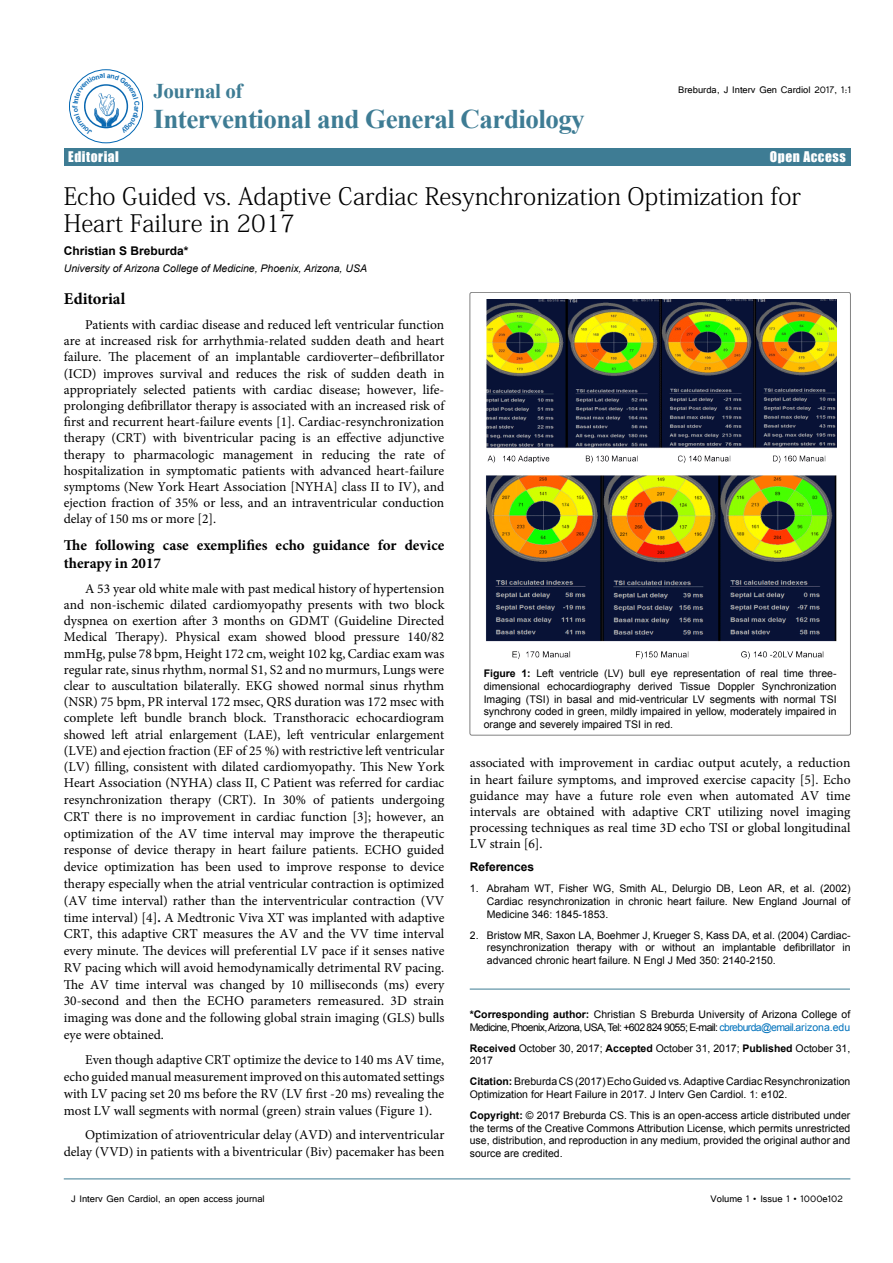
<style>
.page{position:relative;width:893px;height:1263px;background:#fff}
.page>*{position:absolute;margin:0;border:0;box-sizing:border-box;transform-origin:0 0}
.t1{font:700 27px "Times New Roman";letter-spacing:-.02em;color:#3e7c94}
.t2{font:24px/27px "Adobe Fangsong Std";color:#000}
.t3{font:700 21px "Times New Roman";letter-spacing:-.02em;color:#3e7c94}
.t4{font:16.5px "Impact";letter-spacing:.04em;color:#fff}
.t5{font:700 16.5px "Minion Pro";color:#000}
.t6{font:700 15px/18px "Minion Pro";color:#000}
.t7{font:13.5px/16.5px "Minion Pro";color:#000;text-align:justify}
.t8{font:13.5px "Impact";letter-spacing:.04em;color:#fff}
.t9{font:12px "Tunga";color:#000}
.t10{font:700 12px "Arial";color:#000}
.t11{font:10.5px/12.6px "Arial";color:#000;text-align:justify}
.t12{font:italic 10.5px "Arial";color:#000}
.s1{font-weight:700}
.s2{color:#0072bc}
</style>
<div class="page">
<div style="left:64px;top:148px;width:786px;height:17px;background:#3e7c94"></div>
<svg style="left:69px;top:70px;width:74px;height:73px"></svg>
<div style="left:69px;top:69px;width:74px;height:74px;border:1px solid #0066b3;border-radius:50%"></div>
<hr style="left:64px;top:1179px;width:786px;height:1px;background:#3e7c94">
<hr style="left:470px;top:989px;width:380px;height:1px;background:#3e7c94">
<img style="left:486px;top:300px;width:351px;height:359px">
<svg style="left:73px;top:73px;width:67px;height:62px"></svg>
<h3 class="t3" style="left:153px;top:77px;width:90px">Journal of</h3>
<h1 class="t1" style="left:153px;top:101px;width:433px">Interventional and General Cardiology</h1>
<p class="t9" style="left:678px;top:82px;width:174px">Breburda, J Interv Gen Cardiol 2017, 1:1</p>
<p class="t4" style="left:753px;top:140px;width:94px">Open Access</p>
<p class="t8" style="left:68px;top:146px;width:52px">Editorial</p>
<p class="t8" style="left:770px;top:146px;width:77px">Open Access</p>
<h2 class="t2" style="left:64px;top:183px;width:739px">Echo Guided vs. Adaptive Cardiac Resynchronization Optimization for<br>Heart Failure in 2017</h2>
<p class="t10" style="left:64px;top:243px;width:126px">Christian S Breburda*</p>
<p class="t12" style="left:64px;top:261px;width:305px">University of Arizona College of Medicine, Phoenix, Arizona, USA</p>
<p class="t5" style="left:64px;top:287px;width:63px">Editorial</p>
<p class="t7" style="left:64px;top:317px;width:382px;text-indent:21px">Patients with cardiac disease and reduced left ventricular function are at increased risk for arrhythmia-related sudden death and heart failure. The placement of an implantable cardioverter–defibrillator (ICD) improves survival and reduces the risk of sudden death in appropriately selected patients with cardiac disease; however, life&shy;prolonging defibrillator therapy is associated with an increased risk of first and recurrent heart-failure events [1]. Cardiac-resynchronization therapy (CRT) with biventricular pacing is an effective adjunctive therapy to pharmacologic management in reducing the rate of hospitalization in symptomatic patients with advanced heart-failure symptoms (New York Heart Association [NYHA] class II to IV), and ejection fraction of 35% or less, and an intraventricular conduction delay of 150 ms or more [2].</p>
<p class="t6" style="left:64px;top:536px;width:382px">The following case exemplifies echo guidance for device therapy in 2017</p>
<p class="t7" style="left:64px;top:580px;width:382px;text-indent:21px">A 53 year old white male with past medical history of hypertension and non-ischemic dilated cardiomyopathy presents with two block dyspnea on exertion after 3 months on GDMT (Guideline Directed Medical Therapy). Physical exam showed blood pressure 140/82 mmHg, pulse 78 bpm, Height 172 cm, weight 102 kg, Cardiac exam was regular rate, sinus rhythm, normal S1, S2 and no murmurs, Lungs were clear to auscultation bilaterally. EKG showed normal sinus rhythm (NSR) 75 bpm, PR interval 172 msec, QRS duration was 172 msec with complete left bundle branch block. Transthoracic echocardiogram showed left atrial enlargement (LAE), left ventricular enlargement (LVE) and ejection fraction (EF of 25 %) with restrictive left ventricular (LV) filling, consistent with dilated cardiomyopathy. This New York Heart Association (NYHA) class II, C Patient was referred for cardiac resynchronization therapy (CRT). In 30% of patients undergoing CRT there is no improvement in cardiac function [3]; however, an optimization of the AV time interval may improve the therapeutic response of device therapy in heart failure patients. ECHO guided device optimization has been used to improve response to device therapy especially when the atrial ventricular contraction is optimized (AV time interval) rather than the interventricular contraction (VV time interval) [4]<span class="s1">.</span> A Medtronic Viva XT was implanted with adaptive CRT, this adaptive CRT measures the AV and the VV time interval every minute. The devices will preferential LV pace if it senses native RV pacing which will avoid hemodynamically detrimental RV pacing.<br>The AV time interval was changed by 10 milliseconds (ms) every 30-second and then the ECHO parameters remeasured. 3D strain imaging was done and the following global strain imaging (GLS) bulls eye were obtained.</p>
<p class="t7" style="left:64px;top:1052px;width:382px;text-indent:21px">Even though adaptive CRT optimize the device to 140 ms AV time, echo guided manual measurement improved on this automated settings with LV pacing set 20 ms before the RV (LV first -20 ms) revealing the most LV wall segments with normal (green) strain values (Figure 1).</p>
<p class="t7" style="left:64px;top:1127px;width:382px;text-align:right">Optimization of atrioventricular delay (AVD) and interventricular delay (VVD) in patients with a biventricular (Biv) pacemaker has been</p>
<p class="t11" style="left:484px;top:667px;width:354px"><span class="s1">Figure 1:</span> Left ventricle (LV) bull eye representation of real time three&shy;dimensional echocardiography derived Tissue Doppler Synchronization Imaging (TSI) in basal and mid-ventricular LV segments with normal TSI synchrony coded in green, mildly impaired in yellow, moderately impaired in orange and severely impaired TSI in red.</p>
<p class="t7" style="left:470px;top:755px;width:382px">associated with improvement in cardiac output acutely, a reduction in heart failure symptoms, and improved exercise capacity [5]. Echo guidance may have a future role even when automated AV time intervals are obtained with adaptive CRT utilizing novel imaging processing techniques as real time 3D echo TSI or global longitudinal LV strain [6].</p>
<p class="t10" style="left:470px;top:859px;width:66px">References</p>
<p class="t11" style="left:487px;top:883px;width:365px;text-indent:-17px">1. Abraham WT, Fisher WG, Smith AL, Delurgio DB, Leon AR, et al. (2002)<br>Cardiac resynchronization in chronic heart failure. New England Journal of Medicine 346: 1845-1853.</p>
<p class="t11" style="left:487px;top:929px;width:365px;text-indent:-17px">2. Bristow MR, Saxon LA, Boehmer J, Krueger S, Kass DA, et al. (2004) Cardiac&shy;resynchronization therapy with or without an implantable defibrillator in advanced chronic heart failure. N Engl J Med 350: 2140-2150.</p>
<p class="t11" style="left:470px;top:1008px;width:382px"><span class="s1">*Corresponding author:</span> Christian S Breburda University of Arizona College of<br>Medicine, Phoenix, Arizona, USA, Tel: +602 824 9055; E-mail: <span class="s2">cbreburda@email.arizona.edu</span></p>
<p class="t11" style="left:470px;top:1042px;width:382px"><span class="s1">Received</span> October 30, 2017; <span class="s1">Accepted</span> October 31, 2017; <span class="s1">Published</span> October 31,<br>2017</p>
<p class="t11" style="left:470px;top:1075px;width:382px"><span class="s1">Citation:</span> Breburda CS (2017) Echo Guided vs. Adaptive Cardiac Resynchronization<br>Optimization for Heart Failure in 2017. J Interv Gen Cardiol. 1: e102.</p>
<p class="t11" style="left:470px;top:1109px;width:382px"><span class="s1">Copyright:</span> © 2017 Breburda CS. This is an open-access article distributed under the terms of the Creative Commons Attribution License, which permits unrestricted use, distribution, and reproduction in any medium, provided the original author and source are credited.</p>
<p class="t9" style="left:71px;top:1190px;width:195px">J Interv Gen Cardiol, an open access journal</p>
<p class="t9" style="left:711px;top:1190px;width:134px">Volume 1 • Issue 1 • 1000e102</p>
</div>
